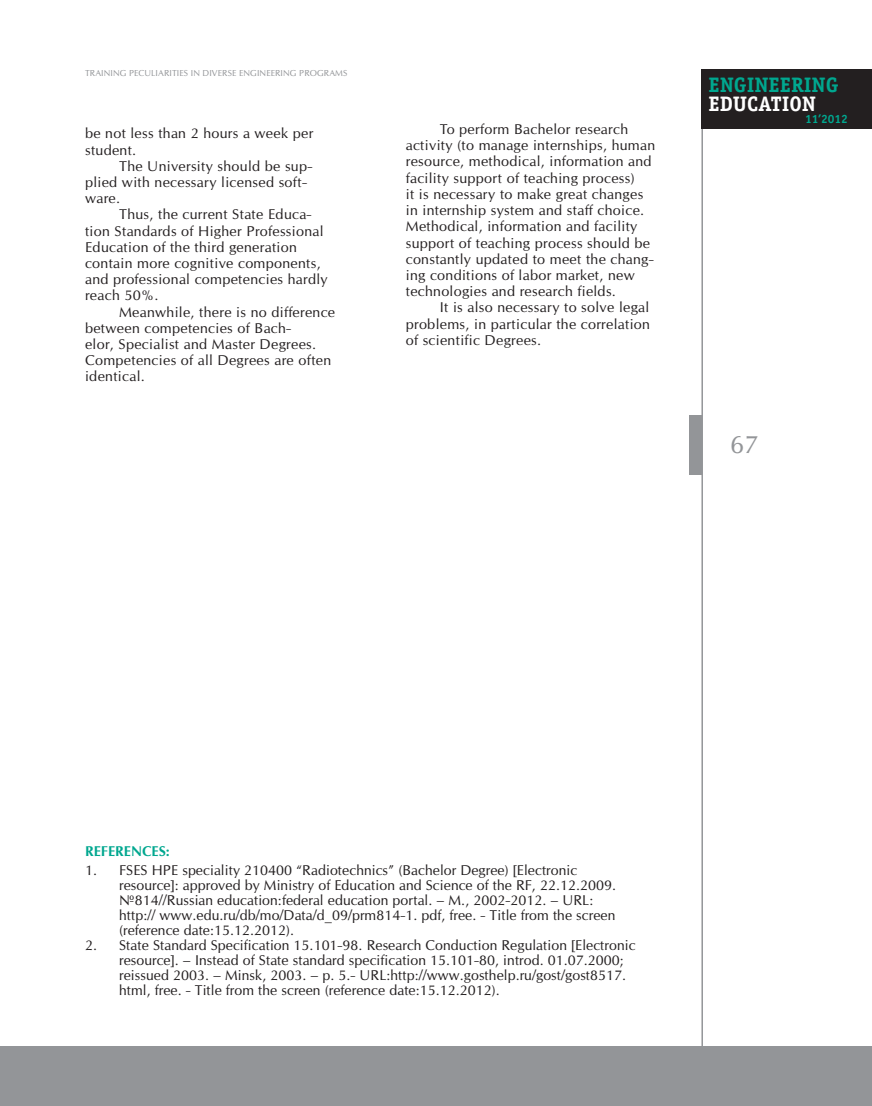
<style>
.page{position:relative;width:872px;height:1106px;background:#fff}
.page>*{position:absolute;margin:0;border:0;box-sizing:border-box;transform-origin:0 0}
.t1{font:24px "Opium New";color:#939598}
.t2{font:700 21px "Officina Serif C";color:#00a78f}
.t3{font:700 21px "Officina Serif C";color:#fff}
.t4{font:13.5px/16.2px "Opium New";letter-spacing:.02em;color:#231f20}
.t5{font:700 13.5px "Opium New";color:#00a78f}
.t6{font:700 12px "Officina Sans C";color:#00a78f}
.t7{font:8.25px "Opium New";letter-spacing:.01em;color:#939598}
</style>
<div class="page">
<hr style="left:701px;top:69px;width:2px;height:1037px;background:#939598">
<div style="left:701px;top:69px;width:171px;height:60px;background:#231f20"></div>
<div style="left:689px;top:415px;width:13px;height:60px;background:#939598"></div>
<div style="left:0;top:1046px;width:872px;height:60px;background:#939598"></div>
<p class="t7" style="left:85px;top:68px;width:264px">Training Peculiarities in Diverse Engineering Programs</p>
<p class="t4" style="left:85px;top:125px;width:230px">be not less than 2 hours a week per student.</p>
<p class="t4" style="left:85px;top:158px;width:229px;text-indent:34px">The U niversity should be sup&shy;plied with necessary licensed soft&shy;ware.</p>
<p class="t4" style="left:85px;top:206px;width:244px;text-indent:34px">Thus, the current State Educa&shy;tion Standards of Higher Professional<br>Education of the third generation contain more cognitive components, and professional competencies hardly reach 50%.</p>
<p class="t4" style="left:85px;top:303px;width:252px;text-indent:34px">Meanwhile, there is no difference between competencies of Bach-<br>elor, Specialist and Master Degrees.<br>Competencies of all Degrees are often identical.</p>
<p class="t4" style="left:406px;top:121px;width:251px;text-indent:34px">To perform Bachelor research activity (to manage internships, human resource, methodical, information and facility support of teaching process)<br>it is necessary to make great changes in internship system and staff choice.<br>Methodical, information and facility support of teaching process should be constantly updated to meet the chang&shy;ing conditions of labor market, new technologies and research fields.</p>
<p class="t4" style="left:406px;top:299px;width:246px;text-align:justify;text-indent:34px">I t is also necessary to solve legal problems, in particular the correlation of scientific Degrees.</p>
<h2 class="t2" style="left:708px;top:73px;width:131px">ENGINEERING</h2>
<h2 class="t3" style="left:708px;top:91px;width:109px">EDUCATION</h2>
<p class="t6" style="left:805px;top:113px;width:44px">11’2012</p>
<h1 class="t1" style="left:730px;top:429px;width:30px">67</h1>
<p class="t5" style="left:85px;top:842px;width:9px">REFE</p>
<p class="t5" style="left:115px;top:842px;width:56px">RENCES:</p>
<p class="t4" style="left:85px;top:862px;width:25px">1. FS</p>
<p class="t4" style="left:119px;top:862px;width:498px;line-height:15px;text-indent:14px">ES HPE speciality 210400 “Radiotechnics” (Bachelor Degree) [Electronic resource]: approved by Ministry of Education and Science of the RF, 22.12.2009. №814//Russian education:federal education portal. – M., 2002-2012. – URL</p>
<p class="t4" style="left:119px;top:892px;width:498px;line-height:15px;text-indent:470px">: http:// www.edu.ru/db/mo/Data/d_09/prm814-1. pdf, free. - Title from the screen (reference date:15.12.2012).</p>
<p class="t4" style="left:119px;top:937px;width:518px;line-height:15px;text-indent:-34px">2. State Standard Specification 15.101-98. Research Conduction Regulation [Electronic resource]. – I nstead of State standard specification 15.101-80, introd. 01.07.2000; reissued 2003. – Minsk, 2003. – p. 5.- URL</p>
<p class="t4" style="left:119px;top:967px;width:508px;line-height:15px;text-indent:267px">:http://www.gosthelp.ru/gost/gost8517. html, free. - Title from the screen (reference date:15.12.2012).</p>
</div>
